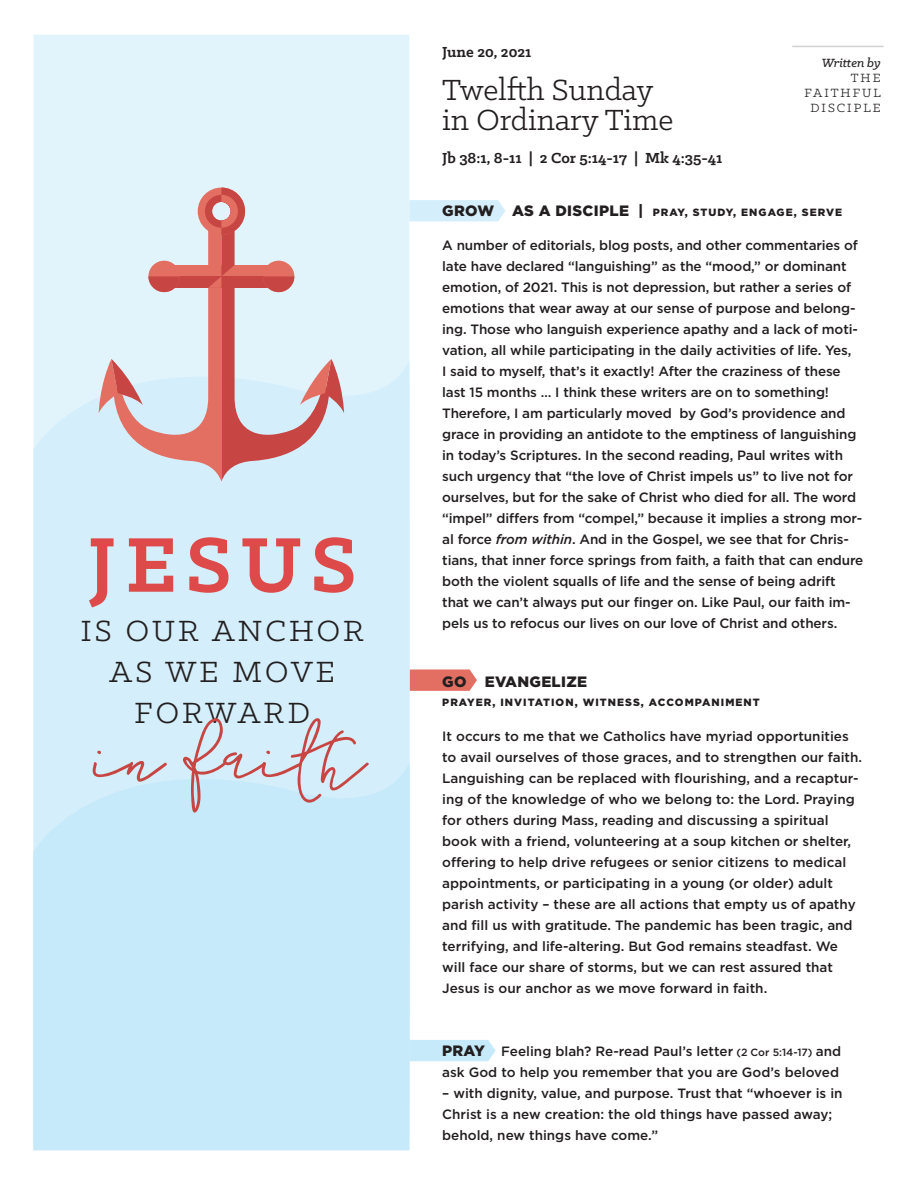
<style>
.page{position:relative;width:918px;height:1188px;background:#fff}
.page>*{position:absolute;margin:0;border:0;box-sizing:border-box;transform-origin:0 0}
.Gotham_Medium_Body_c{font:700 87.6px "Klinic Slab";letter-spacing:.1em;color:#dd4a49}
.Gotham_Medium_Body_c-2{font:33.15px/41px "Klinic Slab";letter-spacing:.1em;color:#231f20;text-align:center}
.Week_name{font:33px/30px "Klinic Slab";color:#231f20}
.Reading{font:700 16.5px "Klinic Slab";color:#231f20}
.Date{font:700 16.5px "Klinic Slab";color:#231f20}
.t1{font:900 15px "Gotham";letter-spacing:.02em;color:#231f20}
.Gotham_Medium_Body_c-3{font:500 13.5px/21px "Gotham";letter-spacing:-.01em;color:#231f20}
.Gotham_Medium_Body_c-4{font:13.5px/15px "Klinic Slab";letter-spacing:.15em;color:#231f20;text-align:right}
.Gotham_Medium_Body_c-5{font:italic 500 13.5px "Klinic Slab";color:#231f20}
.t2{font:900 10.5px "Gotham";letter-spacing:.1em;color:#231f20}
.s1{font-size:15px}
.s2{font-style:italic}
.s3{font-weight:900;font-size:15px}
.s4{font-size:10.5px}
</style>
<div class="page">
<div style="left:409px;top:200px;width:96px;height:21px;background:#d4effb"></div>
<div style="left:410px;top:1040px;width:86px;height:21px;background:#c6eafa"></div>
<svg style="left:410px;top:669px;width:67px;height:22px"></svg>
<div style="left:33px;top:35px;width:376px;height:310px;background:#e1f4fc"></div>
<svg style="left:33px;top:345px;width:377px;height:402px;background:#d5effb"></svg>
<div style="left:33px;top:747px;width:377px;height:403px;background:#c6eafa"></div>
<hr style="left:792px;top:46px;width:92px;height:1px;background:#d1d2d4">
<svg style="left:99px;top:188px;width:245px;height:294px;background:#dbcdd2"></svg>
<svg style="left:93px;top:718px;width:276px;height:94px;background:#d0edfa"></svg>
<p class="Gotham_Medium_Body_c" style="left:88px;top:507px;width:271px">JESUS</p>
<p class="Gotham_Medium_Body_c-2" style="left:81px;top:610px;width:285px">IS OUR ANCHOR<br>AS WE MOVE<br>FORWARD</p>
<p class="Date" style="left:442px;top:41px;width:91px">June 20, 2021</p>
<p class="Week_name" style="left:442px;top:74px;width:233px">Twelfth Sunday in Ordinary Time</p>
<p class="Reading" style="left:442px;top:147px;width:282px">Jb 38:1, 8-11 | 2 Cor 5:14-17 | Mk 4:35-41</p>
<p class="t2" style="left:442px;top:205px;width:401px"><span class="s1">GROW AS A DISCIPLE |</span> PRAY, STUDY, ENGAGE, SERVE</p>
<p class="Gotham_Medium_Body_c-3" style="left:442px;top:235px;width:423px">A number of editorials, blog posts, and other commentaries of late have declared “languishing” as the “mood,” or dominant emotion, of 2021. This is not depression, but rather a series of emotions that wear away at our sense of purpose and belong&shy;ing. Those who languish experience apathy and a lack of moti&shy;vation, all while participating in the daily activities of life. Yes,<br>I said to myself, that’s it exactly! After the craziness of these last 15 months … I think these writers are on to something!<br>Therefore, I am particularly moved by God’s providence and grace in providing an antidote to the emptiness of languishing in today’s Scriptures. In the second reading, Paul writes with such urgency that “the love of Christ impels us” to live not for ourselves, but for the sake of Christ who died for all. The word “impel” differs from “compel,” because it implies a strong mor&shy;al force <span class="s2">from within</span>. And in the Gospel, we see that for Chris&shy;tians, that inner force springs from faith, a faith that can endure both the violent squalls of life and the sense of being adrift that we can’t always put our finger on. Like Paul, our faith im&shy;pels us to refocus our lives on our love of Christ and others.</p>
<p class="Gotham_Medium_Body_c-5" style="left:822px;top:54px;width:60px">Written by</p>
<p class="Gotham_Medium_Body_c-4" style="left:804px;top:70px;width:78px">THE<br>FAITHFUL<br>DISCIPLE</p>
<p class="t1" style="left:442px;top:671px;width:146px">GO EVANGELIZE</p>
<p class="t2" style="left:442px;top:695px;width:319px">PRAYER, INVITATION, WITNESS, ACCOMPANIMENT</p>
<p class="Gotham_Medium_Body_c-3" style="left:442px;top:725px;width:421px">It occurs to me that we Catholics have myriad opportunities to avail ourselves of those graces, and to strengthen our faith.<br>Languishing can be replaced with flourishing, and a recaptur&shy;ing of the knowledge of who we belong to: the Lord. Praying for others during Mass, reading and discussing a spiritual book with a friend, volunteering at a soup kitchen or shelter, offering to help drive refugees or senior citizens to medical appointments, or participating in a young (or older) adult parish activity – these are all actions that empty us of apathy and fill us with gratitude. The pandemic has been tragic, and terrifying, and life-altering. But God remains steadfast. We will face our share of storms, but we can rest assured that Jesus is our anchor as we move forward in faith.</p>
<p class="Gotham_Medium_Body_c-3" style="left:442px;top:1040px;width:400px"><span class="s3">PRAY</span> Feeling blah? Re-read Paul’s letter <span class="s4">(2 Cor 5:14-17)</span> and ask God to help you remember that you are God’s beloved</p>
<p class="Gotham_Medium_Body_c-3" style="left:442px;top:1082px;width:402px">– with dignity, value, and purpose. Trust that “whoever is in<br>Christ is a new creation: the old things have passed away; behold, new things have come.”</p>
</div>
